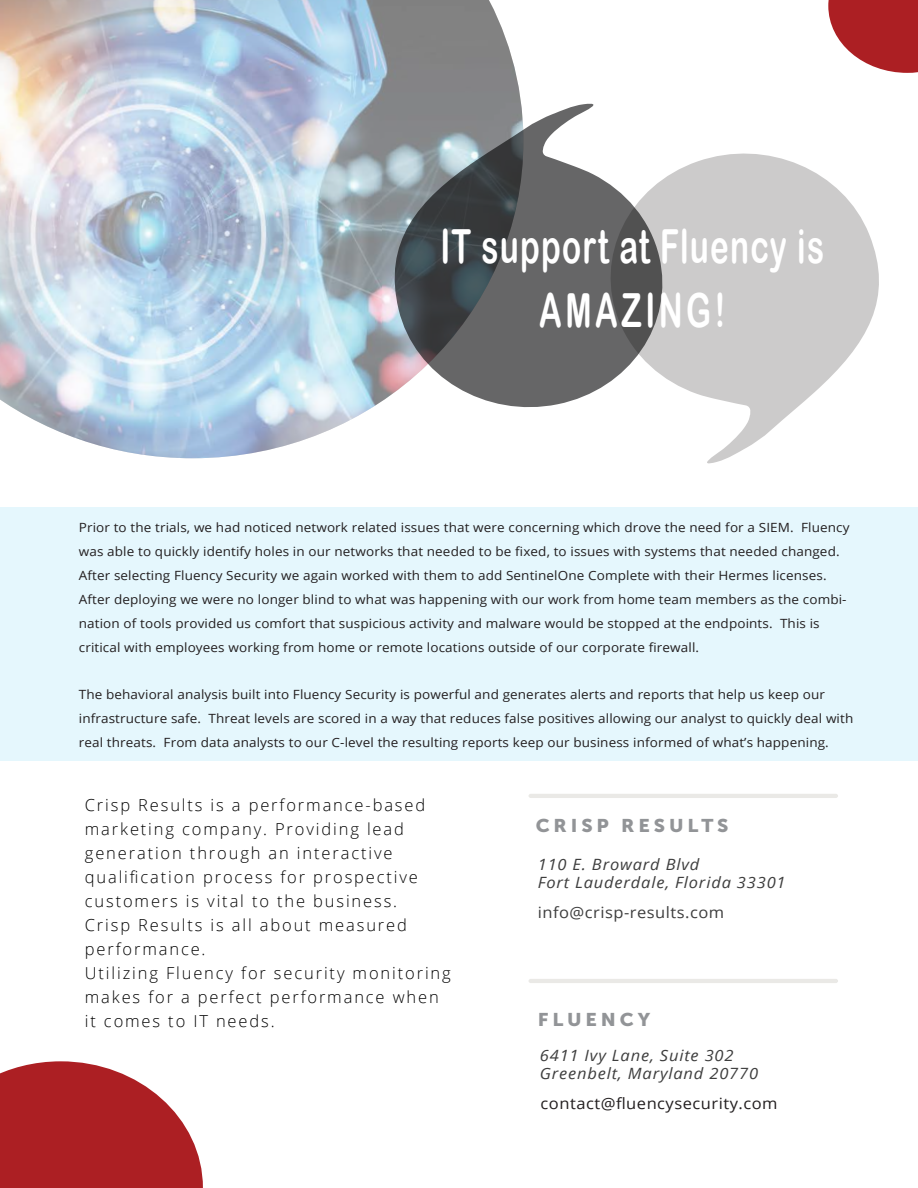
<style>
.page{position:relative;width:918px;height:1188px;background:#fff}
.page>*{position:absolute;margin:0;border:0;box-sizing:border-box;transform-origin:0 0}
.t1{font:47.1px/64.5px "Arial Rounded MT Bold";letter-spacing:.04em;color:#fff;text-align:center;scale:.67 1}
.t2{font:18.3px "Museo Sans 900";letter-spacing:.2em;color:#929497;scale:1.06 1}
.t3{font:300 16.5px/24px "Open Sans";letter-spacing:.115em;color:#000}
.t4{font:italic 15.45px/18.6px "Open Sans";letter-spacing:.05em;color:#3e3e3e;scale:1.06 1}
.t5{font:15.45px "Open Sans";letter-spacing:.03em;color:#231f20;scale:1.06 1}
.t6{font:15.45px "Open Sans";letter-spacing:.03em;color:#3e3e3e;scale:1.06 1}
.t7{font:12.75px/24px "Open Sans";letter-spacing:.01em;color:#231f20;scale:1.06 1}
</style>
<div class="page">
<div style="left:282px;top:701px;width:153px;height:142px;border:14px solid #fff;border-radius:50%"></div>
<div style="left:287px;top:765px;width:143px;height:135px;border:8px solid #fff;border-radius:50%"></div>
<img style="left:0;top:0;width:521px;height:458px">
<svg style="left:828px;top:0;width:90px;height:73px"></svg>
<hr style="left:529px;top:979px;width:309px;height:4px;background:#eae9e6;border-radius:2px">
<hr style="left:529px;top:794px;width:309px;height:4px;background:#eae9e6;border-radius:2px">
<svg style="left:0;top:1061px;width:203px;height:127px"></svg>
<svg style="left:662px;top:154px;width:217px;height:309px;fill:#cccbcb"></svg>
<svg style="left:395px;top:104px;width:267px;height:303px"></svg>
<div style="left:281px;top:748px;width:154px;height:145px;border:18px solid #fff;border-radius:50%"></div>
<div style="left:0;top:507px;width:918px;height:253px;background:#e5f7fd"></div>
<h1 class="t1" style="left:440px;top:213px;width:574px">IT support at Fluency is<br>AMAZING!</h1>
<p class="t7" style="left:79px;top:515px;width:729px">Prior to the trials, we had noticed network related issues that were concerning which drove the need for a SIEM. Fluency was able to quickly identify holes in our networks that needed to be fixed, to issues with systems that needed changed.<br>After selecting Fluency Security we again worked with them to add SentinelOne Complete with their Hermes licenses.<br>After deploying we were no longer blind to what was happening with our work from home team members as the combi&shy;nation of tools provided us comfort that suspicious activity and malware would be stopped at the endpoints. This is critical with employees working from home or remote locations outside of our corporate firewall.</p>
<p class="t7" style="left:79px;top:683px;width:732px">The behavioral analysis built into Fluency Security is powerful and generates alerts and reports that help us keep our infrastructure safe. Threat levels are scored in a way that reduces false positives allowing our analyst to quickly deal with real threats. From data analysts to our C-level the resulting reports keep our business informed of what’s happening.</p>
<p class="t3" style="left:85px;top:792px;width:367px">Crisp Results is a performance-based marketing company. Providing lead generation through an interactive qualification process for prospective customers is vital to the business.<br>Crisp Results is all about measured performance.<br>Utilizing Fluency for security monitoring makes for a perfect performance when it comes to IT needs.</p>
<h2 class="t2" style="left:536px;top:815px;width:184px">CRISP RESULTS</h2>
<p class="t4" style="left:538px;top:854px;width:235px">110 E. Broward Blvd<br>Fort Lauderdale, Florida 33301</p>
<p class="t6" style="left:538px;top:902px;width:178px">info@crisp-results.com</p>
<h2 class="t2" style="left:538px;top:1010px;width:108px">FLUENCY</h2>
<p class="t4" style="left:540px;top:1045px;width:207px">6411 Ivy Lane, Suite 302<br>Greenbelt, Maryland 20770</p>
<p class="t5" style="left:541px;top:1092px;width:225px">contact@fluencysecurity.com</p>
</div>
